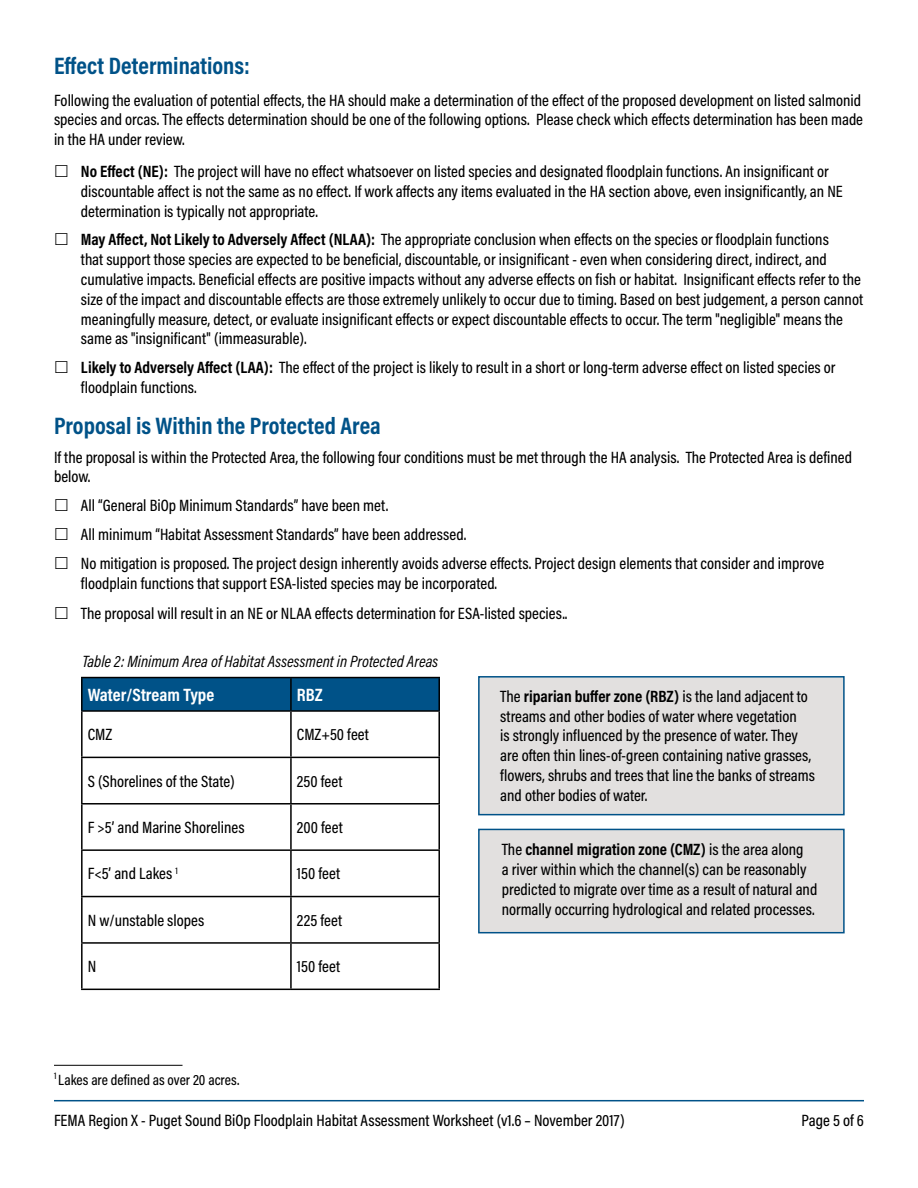
<style>
.page{position:relative;width:918px;height:1188px;background:#fff}
.page>*{position:absolute;margin:0;border:0;box-sizing:border-box;transform-origin:0 0}
.t1{font:700 24px "Acumin Pro Cond";color:#005288}
.t2{font:700 18px "Acumin Pro Cond";color:#fff}
.t3{font:500 16.5px/19.8px "Acumin Pro Cond";color:#000}
.t4{font:italic 16.5px "Acumin Pro Cond";color:#000}
.t5{font:500 15px "Acumin Pro Cond";color:#000}
.s1{font-weight:700}
</style>
<div class="page">
<hr style="left:54px;top:1100px;width:810px;height:1px;background:#005288">
<div style="left:478px;top:676px;width:367px;height:139px;background:#e2e0df;border:2px solid #005288"></div>
<div style="left:478px;top:829px;width:367px;height:104px;background:#e2e0df;border:2px solid #005288"></div>
<hr style="left:54px;top:1065px;width:129px;height:1px;background:#000">
<div style="left:82px;top:678px;width:209px;height:33px;background:#005288"></div>
<div style="left:291px;top:678px;width:148px;height:33px;background:#005288"></div>
<hr style="left:81px;top:677px;width:210px;height:1px;background:#000">
<hr style="left:81px;top:678px;width:2px;height:32px;background:#000">
<hr style="left:291px;top:677px;width:149px;height:1px;background:#000">
<hr style="left:290px;top:678px;width:2px;height:32px;background:#000">
<hr style="left:438px;top:678px;width:2px;height:32px;background:#000">
<hr style="left:81px;top:710px;width:210px;height:2px;background:#000">
<hr style="left:81px;top:712px;width:2px;height:45px;background:#000">
<hr style="left:291px;top:710px;width:149px;height:2px;background:#000">
<hr style="left:290px;top:712px;width:2px;height:45px;background:#000">
<hr style="left:438px;top:712px;width:2px;height:45px;background:#000">
<hr style="left:81px;top:757px;width:210px;height:1px;background:#000">
<hr style="left:81px;top:758px;width:2px;height:45px;background:#000">
<hr style="left:291px;top:757px;width:149px;height:1px;background:#000">
<hr style="left:290px;top:758px;width:2px;height:45px;background:#000">
<hr style="left:438px;top:758px;width:2px;height:45px;background:#000">
<hr style="left:81px;top:803px;width:210px;height:2px;background:#000">
<hr style="left:81px;top:805px;width:2px;height:44px;background:#000">
<hr style="left:291px;top:803px;width:149px;height:2px;background:#000">
<hr style="left:290px;top:805px;width:2px;height:44px;background:#000">
<hr style="left:438px;top:805px;width:2px;height:44px;background:#000">
<hr style="left:81px;top:849px;width:210px;height:2px;background:#000">
<hr style="left:81px;top:851px;width:2px;height:45px;background:#000">
<hr style="left:291px;top:849px;width:149px;height:2px;background:#000">
<hr style="left:290px;top:851px;width:2px;height:45px;background:#000">
<hr style="left:438px;top:851px;width:2px;height:45px;background:#000">
<hr style="left:81px;top:896px;width:210px;height:1px;background:#000">
<hr style="left:81px;top:897px;width:2px;height:45px;background:#000">
<hr style="left:291px;top:896px;width:149px;height:1px;background:#000">
<hr style="left:290px;top:897px;width:2px;height:45px;background:#000">
<hr style="left:438px;top:897px;width:2px;height:45px;background:#000">
<hr style="left:81px;top:942px;width:210px;height:2px;background:#000">
<hr style="left:81px;top:944px;width:2px;height:45px;background:#000">
<hr style="left:291px;top:942px;width:149px;height:2px;background:#000">
<hr style="left:290px;top:944px;width:2px;height:45px;background:#000">
<hr style="left:438px;top:944px;width:2px;height:45px;background:#000">
<hr style="left:81px;top:989px;width:210px;height:1px;background:#000">
<hr style="left:291px;top:989px;width:149px;height:1px;background:#000">
<h2 class="t1" style="left:54px;top:50px;width:197px">Efect Determinations:</h2>
<p class="t3" style="left:54px;top:90px;width:811px">Following the evaluation of potential efects, the HA should make a determination of the efect of the proposed development on listed salmonid species and orcas. The efects determination should be one of the following options. Please check which efects determination has been made in the HA under review.</p>
<p class="t3" style="left:81px;top:161px;width:763px"><span class="s1">No Efect (NE):</span> The project will have no efect whatsoever on listed species and designated floodplain functions. An insignificant or discountable afect is not the same as no efect. If work afects any items evaluated in the HA section above, even insignificantly, an NE determination is typically not appropriate.</p>
<p class="t3" style="left:81px;top:230px;width:784px"><span class="s1">May Afect, Not Likely to Adversely Afect (NLAA):</span> The appropriate conclusion when efects on the species or floodplain functions<br>that support those species are expected to be beneficial, discountable, or insignificant - even when considering direct, indirect, and cumulative impacts. Beneficial efects are positive impacts without any adverse efects on fish or habitat. Insignificant efects refer to the size of the impact and discountable efects are those extremely unlikely to occur due to timing. Based on best judgement, a person cannot meaningfully measure, detect, or evaluate insignificant efects or expect discountable efects to occur. The term "negligible" means the same as "insignificant" (immeasurable).</p>
<p class="t3" style="left:81px;top:357px;width:756px"><span class="s1">Likely to Adversely Afect (LAA):</span> The efect of the project is likely to result in a short or long-term adverse efect on listed species or floodplain functions.</p>
<h2 class="t1" style="left:54px;top:410px;width:328px">Proposal is Within the Protected Area</h2>
<p class="t3" style="left:54px;top:447px;width:800px">If the proposal is within the Protected Area, the following four conditions must be met through the HA analysis. The Protected Area is defined below.</p>
<p class="t3" style="left:81px;top:495px;width:309px">All “General BiOp Minimum Standards” have been met.</p>
<p class="t3" style="left:81px;top:524px;width:387px">All minimum “Habitat Assessment Standards” have been addressed.</p>
<p class="t3" style="left:81px;top:553px;width:745px">No mitigation is proposed. The project design inherently avoids adverse efects. Project design elements that consider and improve floodplain functions that support ESA-listed species may be incorporated.</p>
<p class="t3" style="left:81px;top:603px;width:488px">The proposal will result in an NE or NLAA efects determination for ESA-listed species..</p>
<p class="t4" style="left:82px;top:650px;width:357px">Table 2: Minimum Area of Habitat Assessment in Protected Areas</p>
<p class="t2" style="left:88px;top:683px;width:128px">Water/Stream Type</p>
<p class="t2" style="left:297px;top:683px;width:27px">RBZ</p>
<p class="t3" style="left:88px;top:724px;width:26px">CMZ</p>
<p class="t3" style="left:297px;top:724px;width:74px">CMZ+50 feet</p>
<p class="t3" style="left:88px;top:771px;width:149px">S (Shorelines of the State)</p>
<p class="t3" style="left:297px;top:771px;width:47px">250 feet</p>
<p class="t3" style="left:88px;top:817px;width:158px">F &gt;5’ and Marine Shorelines</p>
<p class="t3" style="left:297px;top:817px;width:47px">200 feet</p>
<p class="t3" style="left:88px;top:863px;width:92px">F&lt;5’ and Lakes <sup>1</sup></p>
<p class="t3" style="left:297px;top:863px;width:45px">150 feet</p>
<p class="t3" style="left:88px;top:910px;width:118px">N w/unstable slopes</p>
<p class="t3" style="left:297px;top:910px;width:47px">225 feet</p>
<p class="t3" style="left:88px;top:956px;width:10px">N</p>
<p class="t3" style="left:297px;top:956px;width:45px">150 feet</p>
<p class="t3" style="left:500px;top:686px;width:316px">The <span class="s1">riparian bufer zone (RBZ)</span> is the land adjacent to streams and other bodies of water where vegetation<br>is strongly influenced by the presence of water. They are often thin lines-of-green containing native grasses, flowers, shrubs and trees that line the banks of streams and other bodies of water.</p>
<p class="t3" style="left:502px;top:839px;width:317px">The <span class="s1">channel migration zone (CMZ)</span> is the area along<br>a river within which the channel(s) can be reasonably predicted to migrate over time as a result of natural and normally occurring hydrological and related processes.</p>
<p class="t5" style="left:54px;top:1070px;width:187px"><sup>1</sup> Lakes are defined as over 20 acres.</p>
<p class="t3" style="left:54px;top:1110px;width:572px">FEMA Region X - Puget Sound BiOp Floodplain Habitat Assessment Worksheet (v1.6 – November 2017)</p>
<p class="t3" style="left:802px;top:1110px;width:64px">Page 5 of 6</p>
</div>
